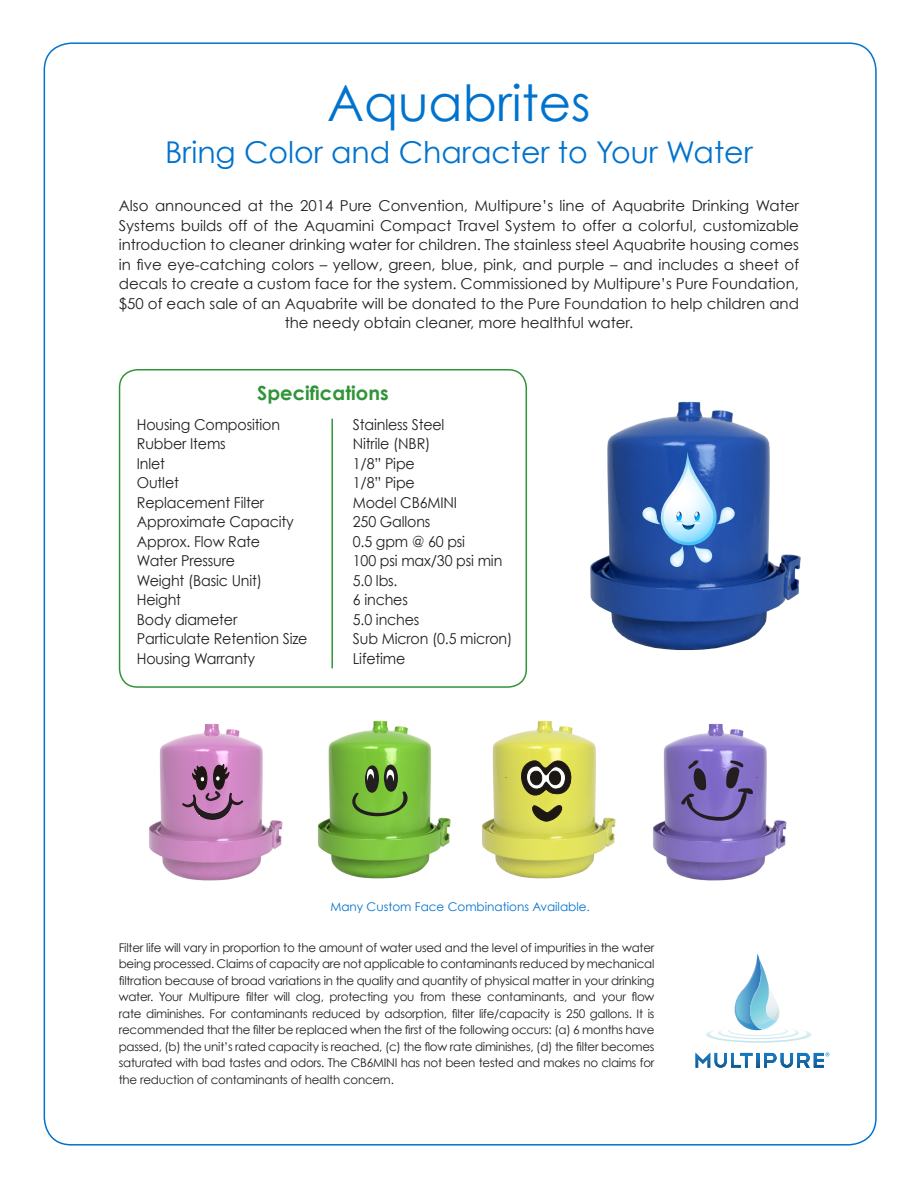
<style>
.page{position:relative;width:918px;height:1188px;background:#fff}
.page>*{position:absolute;margin:0;border:0;box-sizing:border-box;transform-origin:0 0}
.t1{font:49.95px "Century Gothic";color:#0073ce}
.t2{font:30px "Century Gothic";color:#0073ce}
.t3{font:700 19.5px "Century Gothic";color:#319439}
.t4{font:15px/19.5px "Century Gothic";color:#231f20;text-align:center}
.t5{font:15px "Century Gothic";color:#231f20;scale:.95 1}
.t6{font:12px/16.5px "Century Gothic";letter-spacing:-.02em;color:#231f20;text-align:justify}
.t7{font:12px "Century Gothic";color:#0073ce}
</style>
<div class="page">
<hr style="left:331px;top:419px;width:2px;height:249px;background:#319439">
<div style="left:119px;top:369px;width:408px;height:319px;border:2px solid #319439;border-radius:18px"></div>
<svg style="left:706px;top:954px;width:106px;height:89px"></svg>
<svg style="left:695px;top:1052px;width:134px;height:16px"></svg>
<img style="left:590px;top:401px;width:211px;height:250px">
<img style="left:317px;top:720px;width:134px;height:159px">
<img style="left:149px;top:723px;width:134px;height:158px">
<img style="left:653px;top:723px;width:134px;height:158px">
<img style="left:482px;top:720px;width:134px;height:159px">
<svg style="left:182px;top:764px;width:62px;height:56px;background:#9f6994"></svg>
<svg style="left:344px;top:765px;width:70px;height:57px;background:#6ca23a"></svg>
<svg style="left:506px;top:757px;width:70px;height:65px;background:#a4a24e"></svg>
<svg style="left:681px;top:760px;width:76px;height:61px;background:#705fa6"></svg>
<svg style="left:642px;top:451px;width:94px;height:117px;background:#5b85c5"></svg>
<p class="t1" style="left:327px;top:73px;width:265px">Aquabrites</p>
<p class="t2" style="left:165px;top:134px;width:589px">Bring Color and Character to Your Water</p>
<p class="t4" style="left:119px;top:196px;width:682px">Also announced at the 2014 Pure Convention, Multipure’s line of Aquabrite Drinking Water Systems builds off of the Aquamini Compact Travel System to offer a colorful, customizable introduction to cleaner drinking water for children. The stainless steel Aquabrite housing comes in five eye-catching colors – yellow, green, blue, pink, and purple – and includes a sheet of decals to create a custom face for the system. Commissioned by Multipure’s Pure Foundation, $50 of each sale of an Aquabrite will be donated to the Pure Foundation to help children and the needy obtain cleaner, more healthful water.</p>
<p class="t3" style="left:257px;top:380px;width:133px">Specifications</p>
<p class="t5" style="left:137px;top:415px;width:152px">Housing Composition</p>
<p class="t5" style="left:353px;top:415px;width:98px">Stainless Steel</p>
<p class="t5" style="left:137px;top:435px;width:95px">Rubber Items</p>
<p class="t5" style="left:353px;top:435px;width:83px">Nitrile (NBR)</p>
<p class="t5" style="left:137px;top:454px;width:31px">Inlet</p>
<p class="t5" style="left:353px;top:454px;width:67px">1/8” Pipe</p>
<p class="t5" style="left:137px;top:474px;width:46px">Outlet</p>
<p class="t5" style="left:353px;top:474px;width:67px">1/8” Pipe</p>
<p class="t5" style="left:137px;top:493px;width:136px">Replacement Filter</p>
<p class="t5" style="left:353px;top:493px;width:111px">Model CB6MINI</p>
<p class="t5" style="left:137px;top:513px;width:167px">Approximate Capacity</p>
<p class="t5" style="left:353px;top:513px;width:83px">250 Gallons</p>
<p class="t5" style="left:137px;top:532px;width:131px">Approx. Flow Rate</p>
<p class="t5" style="left:353px;top:532px;width:120px">0.5 gpm @ 60 psi</p>
<p class="t5" style="left:137px;top:552px;width:105px">Water Pressure</p>
<p class="t5" style="left:353px;top:552px;width:159px">100 psi max/30 psi min</p>
<p class="t5" style="left:137px;top:571px;width:133px">Weight (Basic Unit)</p>
<p class="t5" style="left:353px;top:571px;width:49px">5.0 lbs.</p>
<p class="t5" style="left:137px;top:591px;width:48px">Height</p>
<p class="t5" style="left:353px;top:591px;width:59px">6 inches</p>
<p class="t5" style="left:137px;top:610px;width:107px">Body diameter</p>
<p class="t5" style="left:353px;top:610px;width:72px">5.0 inches</p>
<p class="t5" style="left:137px;top:630px;width:181px">Particulate Retention Size</p>
<p class="t5" style="left:353px;top:630px;width:169px">Sub Micron (0.5 micron)</p>
<p class="t5" style="left:137px;top:649px;width:126px">Housing Warranty</p>
<p class="t5" style="left:353px;top:649px;width:57px">Lifetime</p>
<p class="t7" style="left:330px;top:899px;width:261px">Many Custom Face Combinations Available.</p>
<p class="t6" style="left:119px;top:939px;width:537px">Filter life will vary in proportion to the amount of water used and the level of impurities in the water being processed. Claims of capacity are not applicable to contaminants reduced by mechanical filtration because of broad variations in the quality and quantity of physical matter in your drinking water. Your Multipure filter will clog, protecting you from these contaminants, and your flow rate diminishes. For contaminants reduced by adsorption, filter life/capacity is 250 gallons. It is recommended that the filter be replaced when the first of the following occurs: (a) 6 months have passed, (b) the unit’s rated capacity is reached, (c) the flow rate diminishes, (d) the filter becomes saturated with bad tastes and odors. The CB6MINI has not been tested and makes no claims for the reduction of contaminants of health concern.</p>
</div>
